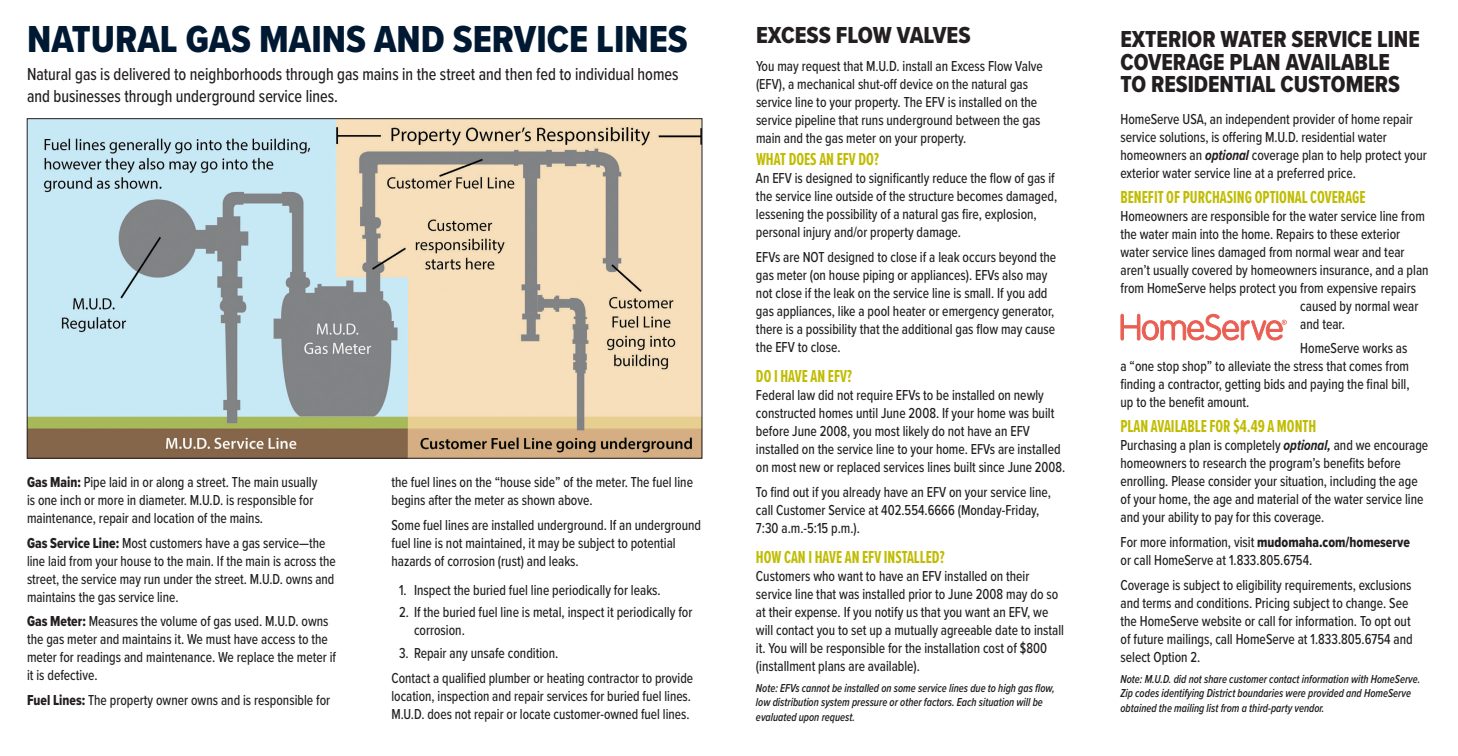
<style>
.page{position:relative;width:1458px;height:756px;background:#fff}
.page>*{position:absolute;margin:0;border:0;box-sizing:border-box;transform-origin:0 0}
.t1{font:39px "Proxima Nova Cond Extrabld";color:#001932}
.t2{font:24px/22.5px "Proxima Nova Cond Extrabld";color:#231f20}
.t3{font:500 18px/21.6px "Proxima Nova Cond";color:#231f20;scale:.9 1}
.t4{font:700 18px "Proxima Nova Ex Cn";color:#c0bc00;scale:.9 1}
.t5{font:500 15px/18px "Proxima Nova Cond";color:#231f20;scale:.9 1}
.t6{font:500 15px/18px "Proxima Nova Cond";color:#231f20;scale:.89 1}
.t7{font:italic 600 12px/14.4px "Proxima Nova Cond";color:#231f20;scale:.88 1}
.s1{font-family:"Proxima Nova Cond Extrabld";font-weight:400}
.s2{font-weight:700;font-style:italic}
</style>
<div class="page">
<img style="left:29px;top:120px;width:671px;height:336px">
<svg style="left:1120px;top:314px;width:167px;height:26px"></svg>
<p class="t1" style="left:27px;top:10px;width:662px">NATURAL GAS MAINS AND SERVICE LINES</p>
<p class="t3" style="left:27px;top:63px;width:725px">Natural gas is delivered to neighborhoods through gas mains in the street and then fed to individual homes and businesses through underground service lines.</p>
<p class="t5" style="left:27px;top:472px;width:324px"><span class="s1">Gas Main:</span> Pipe laid in or along a street. The main usually is one inch or more in diameter. M.U.D. is responsible for maintenance, repair and location of the mains.</p>
<p class="t5" style="left:27px;top:533px;width:344px"><span class="s1">Gas Service Line:</span> Most customers have a gas service—the line laid from your house to the main. If the main is across the street, the service may run under the street. M.U.D. owns and maintains the gas service line.</p>
<p class="t5" style="left:27px;top:612px;width:345px"><span class="s1">Gas Meter:</span> Measures the volume of gas used. M.U.D. owns the gas meter and maintains it. We must have access to the meter for readings and maintenance. We replace the meter if it is defective.</p>
<p class="t5" style="left:27px;top:691px;width:339px"><span class="s1">Fuel Lines:</span> The property owner owns and is responsible for</p>
<p class="t5" style="left:392px;top:472px;width:337px">the fuel lines on the “house side” of the meter. The fuel line begins after the meter as shown above.</p>
<p class="t5" style="left:392px;top:515px;width:345px">Some fuel lines are installed underground. If an underground fuel line is not maintained, it may be subject to potential hazards of corrosion (rust) and leaks.</p>
<p class="t5" style="left:399px;top:580px;width:292px">1. Inspect the buried fuel line periodically for leaks.</p>
<p class="t5" style="left:414px;top:603px;width:311px;text-indent:-15px">2. If the buried fuel line is metal, inspect it periodically for corrosion.</p>
<p class="t5" style="left:399px;top:643px;width:179px">3. Repair any unsafe condition.</p>
<p class="t6" style="left:392px;top:668px;width:340px">Contact a qualified plumber or heating contractor to provide location, inspection and repair services for buried fuel lines.<br>M.U.D. does not repair or locate customer-owned fuel lines.</p>
<p class="t2" style="left:756px;top:23px;width:216px">EXCESS FLOW VALVES</p>
<p class="t5" style="left:756px;top:57px;width:320px">You may request that M.U.D. install an Excess Flow Valve (EFV), a mechanical shut-off device on the natural gas service line to your property. The EFV is installed on the service pipeline that runs underground between the gas main and the gas meter on your property.</p>
<p class="t4" style="left:756px;top:146px;width:138px">WHAT DOES AN EFV DO?</p>
<p class="t5" style="left:756px;top:169px;width:336px">An EFV is designed to significantly reduce the flow of gas if the service line outside of the structure becomes damaged, lessening the possibility of a natural gas fire, explosion, personal injury and/or property damage.</p>
<p class="t5" style="left:756px;top:247px;width:335px">EFVs are NOT designed to close if a leak occurs beyond the gas meter (on house piping or appliances). EFVs also may not close if the leak on the service line is small. If you add gas appliances, like a pool heater or emergency generator, there is a possibility that the additional gas flow may cause the EFV to close.</p>
<p class="t4" style="left:756px;top:363px;width:108px">DO I HAVE AN EFV?</p>
<p class="t5" style="left:756px;top:385px;width:345px">Federal law did not require EFVs to be installed on newly constructed homes until June 2008. If your home was built before June 2008, you most likely do not have an EFV installed on the service line to your home. EFVs are installed on most new or replaced services lines built since June 2008.</p>
<p class="t5" style="left:756px;top:482px;width:329px">To find out if you already have an EFV on your service line, call Customer Service at 402.554.6666 (Monday-Friday,<br>7:30 a.m.-5:15 p.m.).</p>
<p class="t4" style="left:756px;top:543px;width:211px">HOW CAN I HAVE AN EFV INSTALLED?</p>
<p class="t5" style="left:756px;top:566px;width:344px">Customers who want to have an EFV installed on their service line that was installed prior to June 2008 may do so at their expense. If you notify us that you want an EFV, we will contact you to set up a mutually agreeable date to install it. You will be responsible for the installation cost of $800 (installment plans are available).</p>
<p class="t7" style="left:756px;top:680px;width:341px">Note: EFVs cannot be installed on some service lines due to high gas flow, low distribution system pressure or other factors. Each situation will be evaluated upon request.</p>
<p class="t2" style="left:1120px;top:28px;width:301px">EXTERIOR WATER SERVICE LINE<br>COVERAGE PLAN AVAILABLE<br>TO RESIDENTIAL CUSTOMERS</p>
<p class="t5" style="left:1120px;top:109px;width:342px">HomeServe USA, an independent provider of home repair service solutions, is offering M.U.D. residential water homeowners an <span class="s2">optional</span> coverage plan to help protect your exterior water service line at a preferred price.</p>
<p class="t4" style="left:1120px;top:184px;width:274px">BENEFIT OF PURCHASING OPTIONAL COVERAGE</p>
<p class="t5" style="left:1120px;top:206px;width:340px">Homeowners are responsible for the water service line from</p>
<p class="t5" style="left:1120px;top:224px;width:312px">the water main into the home. Repairs to these exterior</p>
<p class="t5" style="left:1120px;top:242px;width:317px">water service lines damaged from normal wear and tear</p>
<p class="t5" style="left:1120px;top:260px;width:344px">aren’t usually covered by homeowners insurance, and a plan</p>
<p class="t5" style="left:1120px;top:278px;width:330px">from HomeServe helps protect you from expensive repairs</p>
<p class="t5" style="left:1300px;top:296px;width:133px">caused by normal wear</p>
<p class="t5" style="left:1300px;top:314px;width:51px">and tear.</p>
<p class="t5" style="left:1120px;top:339px;width:323px;text-indent:180px">HomeServe works as a “one stop shop” to alleviate the stress that comes from finding a contractor, getting bids and paying the final bill, up to the benefit amount.</p>
<p class="t4" style="left:1120px;top:413px;width:219px">PLAN AVAILABLE FOR $4.49 A MONTH</p>
<p class="t5" style="left:1120px;top:436px;width:343px">Purchasing a plan is completely <span class="s2">optional,</span> and we encourage homeowners to research the program’s benefits before enrolling. Please consider your situation, including the age of your home, the age and material of the water service line and your ability to pay for this coverage.</p>
<p class="t5" style="left:1120px;top:532px;width:323px">For more information, visit <span class="s1">mudomaha.com/homeserve </span>or call HomeServe at 1.833.805.6754.</p>
<p class="t5" style="left:1120px;top:575px;width:326px">Coverage is subject to eligibility requirements, exclusions and terms and conditions. Pricing subject to change. See the HomeServe website or call for information. To opt out of future mailings, call HomeServe at 1.833.805.6754 and select Option 2.</p>
<p class="t7" style="left:1120px;top:671px;width:342px">Note: M.U.D. did not share customer contact information with HomeServe.<br>Zip codes identifying District boundaries were provided and HomeServe obtained the mailing list from a third-party vendor.</p>
</div>
